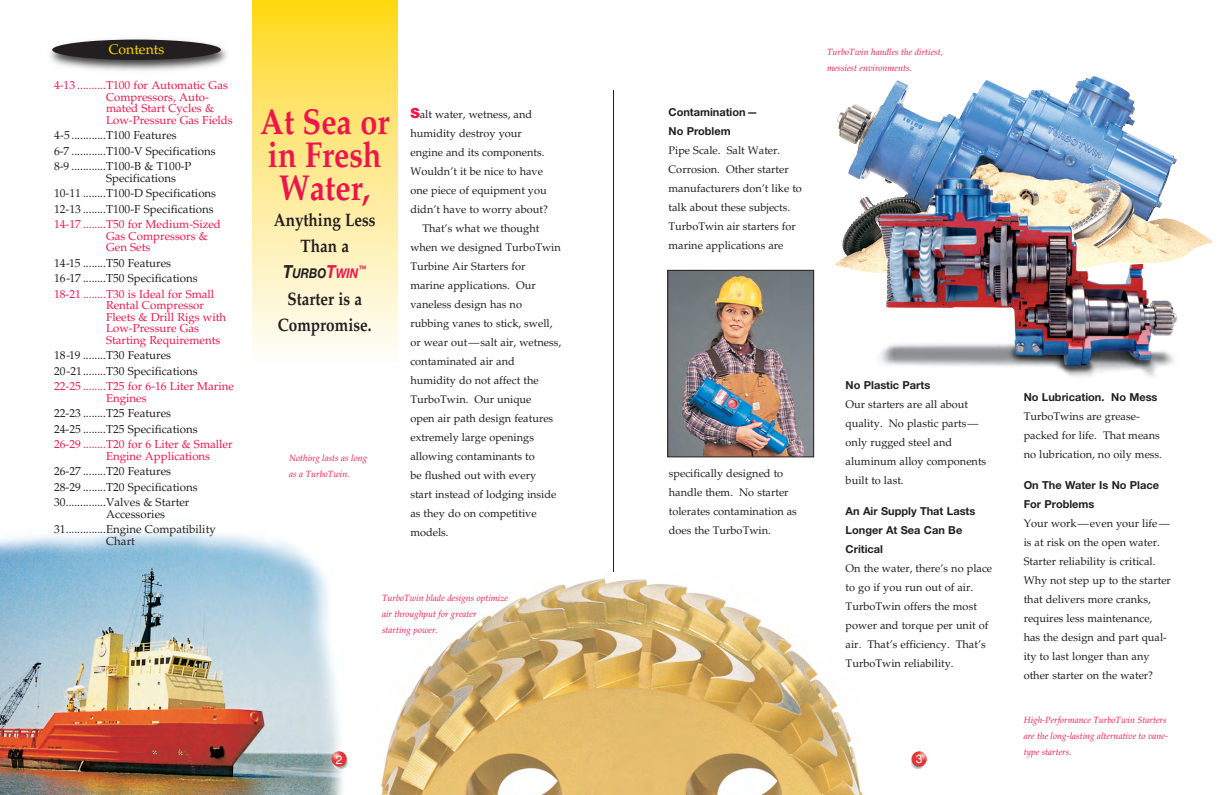
<style>
.page{position:relative;width:1227px;height:795px;background:#fff}
.page>*{position:absolute;margin:0;border:0;box-sizing:border-box;transform-origin:0 0}
.t1{font:700 36px/33px "Palatino LT Std";color:#ed164b;text-align:center;scale:.85 1}
.t2{font:700 18px/26px "Palatino LT Std";color:#231f20;text-align:center;scale:.85 1}
.t3{font:14px "Palatino LT Std";color:#ffd801}
.t4{font:italic 700 13.5px "Helvetica Neue LT Std";color:#231f20;scale:.85 1}
.t5{font:12px "Helvetica";color:#fff}
.t6{font:11.5px/15.5px "Palatino LT Std";color:#231f20}
.t7{font:11.5px/11.5px "Palatino LT Std";color:#ed164b}
.t8{font:11px/19px "Palatino LT Std";color:#231f20}
.t9{font:700 11px/19px "Helvetica Neue LT Std";color:#231f20}
.t10{font:italic 9px/16px "Palatino LT Std";color:#ed164b}
.t11{font:italic 700 9px "Helvetica Neue LT Std";color:#ed164b;scale:.85 1}
.s1{font-size:18px}
.s2{font-size:18px;color:#ed164b}
.s3{color:#ed164b}
.s4{font-family:"Helvetica Neue LT Std";font-weight:900;font-size:14px;color:#ed164b}
</style>
<div class="page">
<img style="left:0;top:0;width:1213px;height:794px">
<p class="t3" style="left:109px;top:43px;width:57px">Contents</p>
<p class="t7" style="left:106px;top:81px;width:128px;text-indent:-52px">4-13 ..........T100 for Automatic Gas<br>Compressors, Auto&shy;mated Start Cycles &amp;<br>Low-Pressure Gas Fields</p>
<p class="t6" style="left:54px;top:129px;width:163px">4-5 ............T100 Features<br>6-7 ............T100-V Specifications<br>8-9 ............T100-B &amp; T100-P</p>
<p class="t6" style="left:54px;top:171px;width:164px;text-indent:52px">Specifications<br>10-11 ........T100-D Specifications<br>12-13 ........T100-F Specifications</p>
<p class="t7" style="left:106px;top:220px;width:116px;text-indent:-52px">14-17 ........T50 for Medium-Sized<br>Gas Compressors &amp;<br>Gen Sets</p>
<p class="t6" style="left:54px;top:256px;width:145px">14-15 ........T50 Features<br>16-17 ........T50 Specifications</p>
<p class="t7" style="left:106px;top:289px;width:122px;text-indent:-52px">18-21 ........T30 is Ideal for Small<br>Rental Compressor<br>Fleets &amp; Drill Rigs with<br>Low-Pressure Gas<br>Starting Requirements</p>
<p class="t6" style="left:54px;top:349px;width:145px">18-19 ........T30 Features<br>20-21........T30 Specifications</p>
<p class="t7" style="left:106px;top:382px;width:129px;text-indent:-52px">22-25 ........T25 for 6-16 Liter Marine<br>Engines</p>
<p class="t6" style="left:54px;top:407px;width:145px">22-23 ........T25 Features<br>24-25 ........T25 Specifications</p>
<p class="t7" style="left:106px;top:440px;width:128px;text-indent:-52px">26-29 ........T20 for 6 Liter &amp; Smaller<br>Engine Applications</p>
<p class="t6" style="left:54px;top:465px;width:145px">26-27 ........T20 Features<br>28-29 ........T20 Specifications<br>30..............Valves &amp; Starter</p>
<p class="t6" style="left:54px;top:507px;width:163px;text-align:center">Accessories<br>31..............Engine Compatibility</p>
<p class="t6" style="left:106px;top:534px;width:30px">Chart</p>
<h1 class="t1" style="left:260px;top:109px;width:153px">At Sea or in Fresh<br>Water,</h1>
<h2 class="t2" style="left:274px;top:209px;width:121px">Anything Less<br>Than a</h2>
<p class="t4" style="left:283px;top:268px;width:90px"><span class="s1">T</span>URBO<span class="s2">T</span><span class="s3">WIN</span></p>
<p class="t11" style="left:359px;top:265px;width:10px">™</p>
<h2 class="t2" style="left:278px;top:287px;width:112px;line-height:26.5px">Starter is a<br>Compromise.</h2>
<p class="t10" style="left:289px;top:450px;width:79px">Nothing lasts as long as a TurboTwin.</p>
<p class="t8" style="left:410px;top:106px;width:123px"><span class="s4">S</span>alt water, wetness, and</p>
<p class="t8" style="left:410px;top:125px;width:113px">humidity destroy your</p>
<p class="t8" style="left:410px;top:144px;width:136px">engine and its components.</p>
<p class="t8" style="left:410px;top:163px;width:134px">Wouldn’t it be nice to have</p>
<p class="t8" style="left:410px;top:182px;width:138px">one piece of equipment you</p>
<p class="t8" style="left:410px;top:201px;width:139px">didn’t have to worry about?</p>
<p class="t8" style="left:422px;top:220px;width:118px">That’s what we thought</p>
<p class="t8" style="left:410px;top:239px;width:152px">when we designed TurboTwin</p>
<p class="t8" style="left:410px;top:258px;width:116px">Turbine Air Starters for</p>
<p class="t8" style="left:410px;top:277px;width:127px">marine applications. Our</p>
<p class="t8" style="left:410px;top:296px;width:113px">vaneless design has no</p>
<p class="t8" style="left:410px;top:315px;width:144px">rubbing vanes to stick, swell,</p>
<p class="t8" style="left:410px;top:334px;width:152px">or wear out—salt air, wetness,</p>
<p class="t8" style="left:410px;top:353px;width:106px">contaminated air and</p>
<p class="t8" style="left:410px;top:372px;width:130px">humidity do not affect the</p>
<p class="t8" style="left:410px;top:391px;width:123px">TurboTwin. Our unique</p>
<p class="t8" style="left:410px;top:410px;width:144px">open air path design features</p>
<p class="t8" style="left:410px;top:429px;width:125px">extremely large openings</p>
<p class="t8" style="left:410px;top:448px;width:126px">allowing contaminants to</p>
<p class="t8" style="left:410px;top:467px;width:127px">be flushed out with every</p>
<p class="t8" style="left:410px;top:486px;width:148px">start instead of lodging inside</p>
<p class="t8" style="left:410px;top:505px;width:128px">as they do on competitive</p>
<p class="t8" style="left:410px;top:524px;width:40px">models.</p>
<p class="t10" style="left:382px;top:590px;width:127px">TurboTwin blade designs optimize air throughput for greater<br>starting power.</p>
<p class="t9" style="left:668px;top:103px;width:91px">Contamination—<br>No Problem</p>
<p class="t8" style="left:668px;top:142px;width:135px">Pipe Scale. Salt Water.<br>Corrosion. Other starter manufacturers don’t like to talk about these subjects.<br>TurboTwin air starters for marine applications are</p>
<p class="t10" style="left:827px;top:45px;width:117px">TurboTwin handles the dirtiest, messiest environments.</p>
<p class="t8" style="left:669px;top:464px;width:130px">specifically designed to handle them. No starter tolerates contamination as does the TurboTwin.</p>
<p class="t9" style="left:845px;top:377px;width:86px">No Plastic Parts</p>
<p class="t8" style="left:845px;top:396px;width:142px">Our starters are all about quality. No plastic parts— only rugged steel and aluminum alloy components built to last.</p>
<p class="t9" style="left:845px;top:502px;width:131px">An Air Supply That Lasts<br>Longer At Sea Can Be<br>Critical</p>
<p class="t8" style="left:845px;top:560px;width:148px">On the water, there’s no place to go if you run out of air.<br>TurboTwin offers the most power and torque per unit of air. That’s efficiency. That’s<br>TurboTwin reliability.</p>
<p class="t5" style="left:336px;top:754px;width:8px">2</p>
<p class="t5" style="left:915px;top:754px;width:8px">3</p>
<p class="t9" style="left:1023px;top:388px;width:135px">No Lubrication. No Mess</p>
<p class="t8" style="left:1023px;top:407px;width:140px">TurboTwins are grease&shy;packed for life. That means no lubrication, no oily mess.</p>
<p class="t9" style="left:1023px;top:476px;width:137px">On The Water Is No Place<br>For Problems</p>
<p class="t8" style="left:1023px;top:514px;width:149px">Your work—even your life— is at risk on the open water.<br>Starter reliability is critical.<br>Why not step up to the starter that delivers more cranks, requires less maintenance, has the design and part qual&shy;ity to last longer than any other starter on the water?</p>
<p class="t10" style="left:1023px;top:712px;width:146px">High-Performance TurboTwin Starters are the long-lasting alternative to vane&shy;type starters.</p>
</div>
